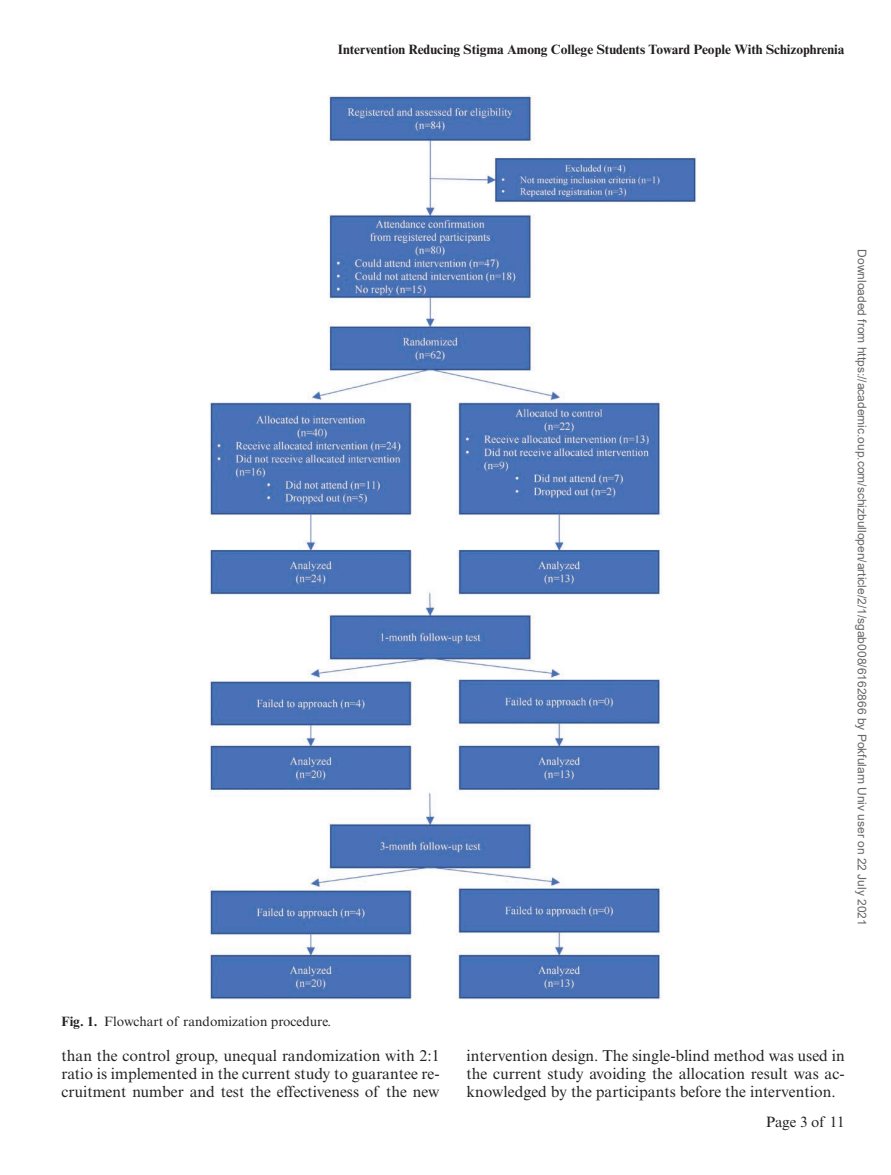
<style>
.page{position:relative;width:891px;height:1175px;background:#fff}
.page>*{position:absolute;margin:0;border:0;box-sizing:border-box;transform-origin:0 0}
.t1{font:15.75px/18px "Times New Roman MT Std";color:#231f20;text-align:justify}
.t2{font:15px "Times New Roman MT Std";color:#231f20}
.t3{font:700 13.5px "Times New Roman MT Std";color:#231f20}
.t4{font:13.5px "Times New Roman MT Std";color:#231f20}
.t5{font:12px "Arial";color:#666}
.s1{font-weight:700}
</style>
<div class="page">
<img style="left:209px;top:95px;width:488px;height:904px">
<p class="t3" style="left:338px;top:41px;width:508px">Intervention Reducing Stigma Among College Students Toward People With Schizophrenia</p>
<p class="t5" style="left:866px;top:249px;width:677px;rotate:90deg">Downloaded from https://academic.oup.com/schizbullopen/article/2/1/sgab008/6162866 by Pokfulam Univ user on 22 July 2021</p>
<p class="t4" style="left:62px;top:1013px;width:271px"><span class="s1">Fig. 1.</span> Flowchart of randomization procedure.</p>
<p class="t1" style="left:62px;top:1046px;width:380px">than the control group, unequal randomization with 2:1 ratio is implemented in the current study to guarantee re&shy;cruitment number and test the effectiveness of the new</p>
<p class="t1" style="left:466px;top:1046px;width:380px">intervention design. The single-blind method was used in the current study avoiding the allocation result was ac&shy;knowledged by the participants before the intervention.</p>
<p class="t2" style="left:766px;top:1113px;width:80px">Page 3 of 11</p>
</div>
